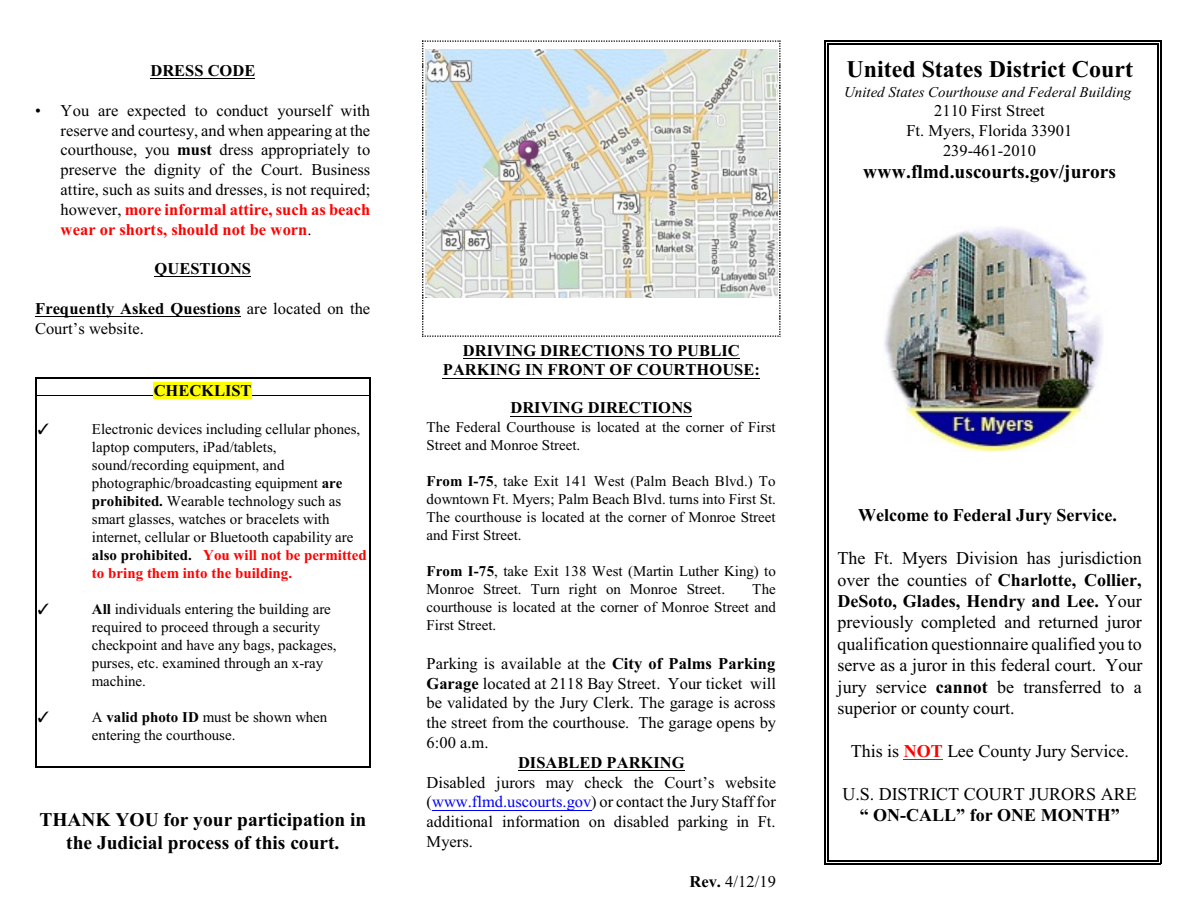
<style>
.page{position:relative;width:1188px;height:918px;background:#fff}
.page>*{position:absolute;margin:0;border:0;box-sizing:border-box;transform-origin:0 0}
.t1{font:700 24px "Times New Roman";color:#000}
.t2{font:700 19.5px/23.2px "Times New Roman";color:#000;text-align:center}
.t3{font:18px/21.5px "Times New Roman";color:#000;text-align:justify}
.t4{font:700 18px "Times New Roman";color:#000}
.t5{font:16.5px/19.8px "Times New Roman";color:#000;text-align:justify}
.t6{font:700 16.5px/19.8px "Times New Roman";color:#000;text-align:center}
.t7{font:15px/18px "Times New Roman";color:#000}
.t8{font:italic 15px "Times New Roman";color:#000}
.s1{font-weight:700}
.s2{font-weight:700;color:#f00}
.s3{color:#00f}
</style>
<div class="page">
<svg style="left:422px;top:40px;width:358px;height:297px"></svg>
<img style="left:425px;top:50px;width:352px;height:248px">
<hr style="left:150px;top:78px;width:105px;height:1px;background:#000">
<hr style="left:155px;top:276px;width:96px;height:1px;background:#000">
<hr style="left:35px;top:316px;width:206px;height:1px;background:#000">
<hr style="left:35px;top:395px;width:336px;height:1px;background:#000">
<div style="left:154px;top:383px;width:98px;height:16px;background:#ff0"></div>
<hr style="left:35px;top:377px;width:1px;height:391px;background:#000">
<hr style="left:369px;top:377px;width:1px;height:391px;background:#000">
<hr style="left:35px;top:377px;width:335px;height:1px;background:#000">
<hr style="left:35px;top:766px;width:335px;height:2px;background:#000">
<hr style="left:463px;top:358px;width:277px;height:1px;background:#000">
<hr style="left:443px;top:378px;width:317px;height:1px;background:#000">
<hr style="left:510px;top:416px;width:182px;height:1px;background:#000">
<hr style="left:518px;top:770px;width:167px;height:1px;background:#000">
<hr style="left:432px;top:810px;width:159px;height:1px;background:#00f">
<hr style="left:904px;top:759px;width:39px;height:1px;background:#f00">
<img style="left:884px;top:227px;width:219px;height:224px">
<hr style="left:827px;top:43px;width:1px;height:818px;background:#000">
<hr style="left:1157px;top:43px;width:1px;height:818px;background:#000">
<hr style="left:827px;top:43px;width:331px;height:2px;background:#000">
<hr style="left:827px;top:860px;width:331px;height:1px;background:#000">
<hr style="left:824px;top:40px;width:1px;height:824px;background:#000">
<hr style="left:1160px;top:40px;width:1px;height:824px;background:#000">
<hr style="left:824px;top:40px;width:337px;height:2px;background:#000">
<hr style="left:824px;top:863px;width:337px;height:1px;background:#000">
<p class="t6" style="left:150px;top:62px;width:106px">DRESS CODE</p>
<p class="t5" style="left:61px;top:102px;width:311px;text-indent:-26px">• You are expected to conduct yourself with reserve and courtesy, and when appearing at the courthouse, you <span class="s1">must</span> dress appropriately to preserve the dignity of the Court. Business attire, such as suits and dresses, is not required; however, <span class="s2">more informal attire, such as beach wear or shorts, should not be worn</span>.</p>
<p class="t6" style="left:155px;top:260px;width:98px">QUESTIONS</p>
<p class="t5" style="left:35px;top:300px;width:337px"><span class="s1">Frequently Asked Questions</span> are located on the<br>Court’s website.</p>
<p class="t6" style="left:154px;top:382px;width:99px">CHECKLIST</p>
<p class="t7" style="left:92px;top:421px;width:276px">Electronic devices including cellular phones, laptop computers, iPad/tablets, sound/recording equipment, and photographic/broadcasting equipment <span class="s1">are prohibited.</span> Wearable technology such as smart glasses, watches or bracelets with internet, cellular or Bluetooth capability are <span class="s1">also prohibited.</span> <span class="s2">You will not be permitted to bring them into the building.</span></p>
<p class="t7" style="left:92px;top:601px;width:246px"><span class="s1">All</span> individuals entering the building are required to proceed through a security checkpoint and have any bags, packages, purses, etc. examined through an x-ray machine.</p>
<p class="t7" style="left:92px;top:709px;width:237px">A <span class="s1">valid photo ID</span> must be shown when entering the courthouse.</p>
<h2 class="t2" style="left:39px;top:810px;width:328px">THANK YOU for your participation in the Judicial process of this court.</h2>
<p class="t6" style="left:443px;top:342px;width:319px">DRIVING DIRECTIONS TO PUBLIC<br>PARKING IN FRONT OF COURTHOUSE:</p>
<p class="t6" style="left:510px;top:400px;width:183px">DRIVING DIRECTIONS</p>
<p class="t7" style="left:427px;top:419px;width:351px">The Federal Courthouse is located at the corner of First<br>Street and Monroe Street.</p>
<p class="t7" style="left:427px;top:473px;width:351px;text-align:justify"><span class="s1">From I-75</span>, take Exit 141 West (Palm Beach Blvd.) To downtown Ft. Myers; Palm Beach Blvd. turns into First St.<br>The courthouse is located at the corner of Monroe Street and First Street.</p>
<p class="t7" style="left:427px;top:563px;width:351px"><span class="s1">From I-75</span>, take Exit 138 West (Martin Luther King) to<br>Monroe Street. Turn right on Monroe Street.</p>
<p class="t7" style="left:427px;top:581px;width:351px;text-align:justify;text-indent:326px">The courthouse is located at the corner of Monroe Street and First Street.</p>
<p class="t5" style="left:427px;top:655px;width:351px">Parking is available at the <span class="s1">City of Palms Parking Garage</span> located at 2118 Bay Street. Your ticket will be validated by the Jury Clerk. The garage is across the street from the courthouse. The garage opens by 6:00 a.m.</p>
<p class="t6" style="left:518px;top:754px;width:168px">DISABLED PARKING</p>
<p class="t5" style="left:427px;top:774px;width:351px">Disabled jurors may check the Court’s website (<span class="s3">www.flmd.uscourts.gov</span>) or contact the Jury Staff for additional information on disabled parking in Ft.<br>Myers.</p>
<p class="t5" style="left:690px;top:873px;width:88px"><span class="s1">Rev.</span> 4/12/19</p>
<h1 class="t1" style="left:847px;top:60px;width:288px">United States District Court</h1>
<p class="t8" style="left:844px;top:86px;width:289px">United States Courthouse and Federal Building</p>
<p class="t5" style="left:906px;top:102px;width:167px;text-align:center">2110 First Street<br>Ft. Myers, Florida 33901<br>239-461-2010</p>
<h2 class="t2" style="left:863px;top:162px;width:254px">www.flmd.uscourts.gov/jurors</h2>
<p class="t4" style="left:858px;top:509px;width:260px">Welcome to Federal Jury Service.</p>
<p class="t3" style="left:838px;top:549px;width:306px">The Ft. Myers Division has jurisdiction over the counties of <span class="s1">Charlotte, Collier, DeSoto, Glades, Hendry and Lee.</span> Your previously completed and returned juror qualification questionnaire qualified you to serve as a juror in this federal court. Your jury service <span class="s1">cannot</span> be transferred to a superior or county court.</p>
<p class="t3" style="left:851px;top:742px;width:280px">This is <span class="s2">NOT</span> Lee County Jury Service.</p>
<p class="t3" style="left:842px;top:785px;width:296px">U.S. DISTRICT COURT JURORS ARE</p>
<p class="t4" style="left:860px;top:809px;width:262px">“ ON-CALL” for ONE MONTH”</p>
</div>
